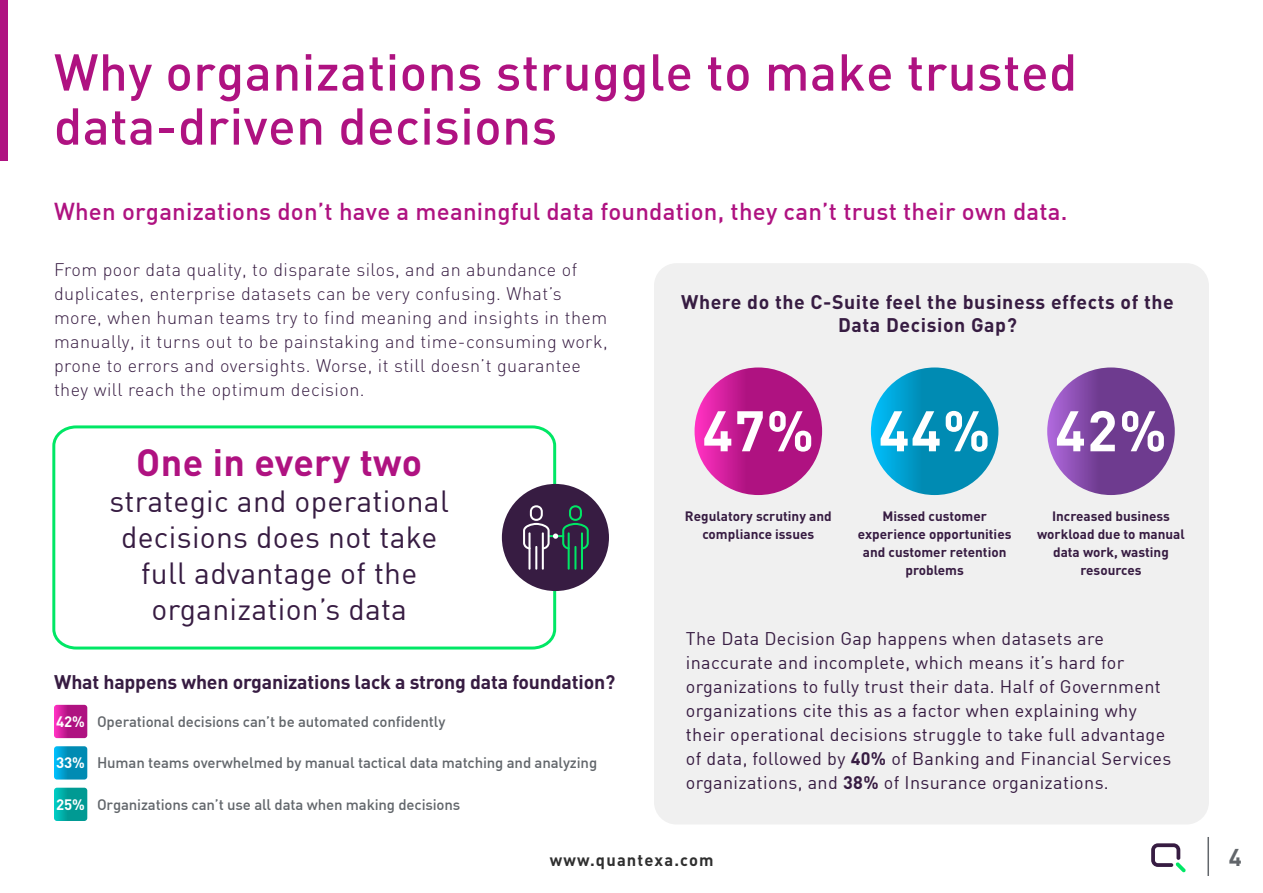
<style>
.page{position:relative;width:1263px;height:893px;background:#fff}
.page>*{position:absolute;margin:0;border:0;box-sizing:border-box;transform-origin:0 0}
.t1{font:700 56.25px "DIN";color:#fff}
.t2{font:500 51px/54px "DIN";letter-spacing:.01em;color:#af1281}
.t3{font:700 37.5px "DIN";letter-spacing:.01em;color:#af1281}
.t4{font:30px/36px "DIN";letter-spacing:.01em;color:#371c42;text-align:center}
.t5{font:500 24px "DIN";letter-spacing:.01em;color:#af1281}
.t6{font:700 24px "DIN";color:#62666b}
.t7{font:700 19.5px/22.5px "DIN";letter-spacing:.03em;color:#371c42;text-align:center}
.t8{font:700 19.5px "DIN";letter-spacing:-.005em;color:#371c42}
.t9{font:18px/24px "DIN";letter-spacing:.02em;color:#371c42}
.t10{font:300 18px/24px "DIN";letter-spacing:.025em;color:#371c42}
.t11{font:700 16.5px "DIN";letter-spacing:.07em;color:#2f2f2f}
.t12{font:500 15px "DIN";letter-spacing:-.01em;color:#62666b}
.t13{font:700 15px "DIN";color:#fff}
.t14{font:700 13.5px/18px "DIN";color:#371c42;text-align:center}
.s1{font-weight:700}
</style>
<div class="page">
<div style="left:654px;top:263px;width:555px;height:561px;background:#f0f0f0;border-radius:22px"></div>
<svg style="left:54px;top:705px;width:33px;height:33px"></svg>
<svg style="left:54px;top:746px;width:33px;height:33px"></svg>
<svg style="left:54px;top:788px;width:33px;height:33px"></svg>
<svg style="left:52px;top:425px;width:505px;height:225px"></svg>
<div style="left:502px;top:484px;width:107px;height:107px;background:#371c42;border-radius:50%"></div>
<svg style="left:694px;top:367px;width:128px;height:128px;background:#bd198d"></svg>
<svg style="left:871px;top:367px;width:127px;height:128px;background:#0194bf"></svg>
<svg style="left:1047px;top:367px;width:128px;height:128px;background:#7a449c"></svg>
<hr style="left:535px;top:546px;width:2px;height:24px;background:#fff">
<hr style="left:528px;top:532px;width:2px;height:38px;background:#fff">
<hr style="left:574px;top:546px;width:2px;height:24px;background:#00e765">
<hr style="left:568px;top:532px;width:2px;height:38px;background:#00e765">
<hr style="left:581px;top:532px;width:2px;height:38px;background:#00e765">
<hr style="left:542px;top:532px;width:2px;height:38px;background:#fff">
<svg style="left:523px;top:505px;width:66px;height:44px"></svg>
<div style="left:0;top:0;width:8px;height:161px;background:#af1281"></div>
<svg style="left:1151px;top:843px;width:35px;height:29px"></svg>
<hr style="left:1207px;top:837px;width:2px;height:39px;background:#62666b">
<h2 class="t2" style="left:54px;top:43px;width:1025px">Why organizations struggle to make trusted data-driven decisions</h2>
<h3 class="t5" style="left:54px;top:196px;width:1015px">When organizations don’t have a meaningful data foundation, they can’t trust their own data.</h3>
<p class="t10" style="left:54px;top:257px;width:555px">From poor data quality, to disparate silos, and an abundance of duplicates, enterprise datasets can be very confusing. What’s more, when human teams try to find meaning and insights in them manually, it turns out to be painstaking and time-consuming work, prone to errors and oversights. Worse, it still doesn’t guarantee they will reach the optimum decision.</p>
<h3 class="t3" style="left:136px;top:438px;width:287px">One in every two</h3>
<h3 class="t4" style="left:110px;top:483px;width:341px">strategic and operational decisions does not take full advantage of the organization’s data</h3>
<p class="t8" style="left:54px;top:670px;width:562px">What happens when organizations lack a strong data foundation?</p>
<p class="t12" style="left:97px;top:712px;width:350px">Operational decisions can’t be automated confidently</p>
<p class="t12" style="left:97px;top:753px;width:502px">Human teams overwhelmed by manual tactical data matching and analyzing</p>
<p class="t12" style="left:97px;top:795px;width:365px">Organizations can’t use all data when making decisions</p>
<p class="t13" style="left:56px;top:712px;width:30px">42%</p>
<p class="t13" style="left:56px;top:753px;width:30px">33%</p>
<p class="t13" style="left:56px;top:794px;width:30px">25%</p>
<p class="t7" style="left:681px;top:290px;width:494px">Where do the C-Suite feel the business effects of the<br>Data Decision Gap?</p>
<h1 class="t1" style="left:702px;top:394px;width:113px">47%</h1>
<p class="t14" style="left:685px;top:507px;width:148px">Regulatory scrutiny and compliance issues</p>
<h1 class="t1" style="left:879px;top:394px;width:113px">44%</h1>
<p class="t14" style="left:858px;top:507px;width:155px">Missed customer experience opportunities and customer retention problems</p>
<h1 class="t1" style="left:1055px;top:394px;width:113px">42%</h1>
<p class="t14" style="left:1037px;top:507px;width:149px">Increased business workload due to manual data work, wasting resources</p>
<p class="t9" style="left:686px;top:626px;width:487px">The Data Decision Gap happens when datasets are inaccurate and incomplete, which means it’s hard for organizations to fully trust their data. Half of Government organizations cite this as a factor when explaining why their operational decisions struggle to take full advantage of data, followed by <span class="s1">40%</span> of Banking and Financial Services organizations, and <span class="s1">38%</span> of Insurance organizations.</p>
<p class="t11" style="left:550px;top:850px;width:165px">www.quantexa.com</p>
<h3 class="t6" style="left:1229px;top:842px;width:15px">4</h3>
</div>
